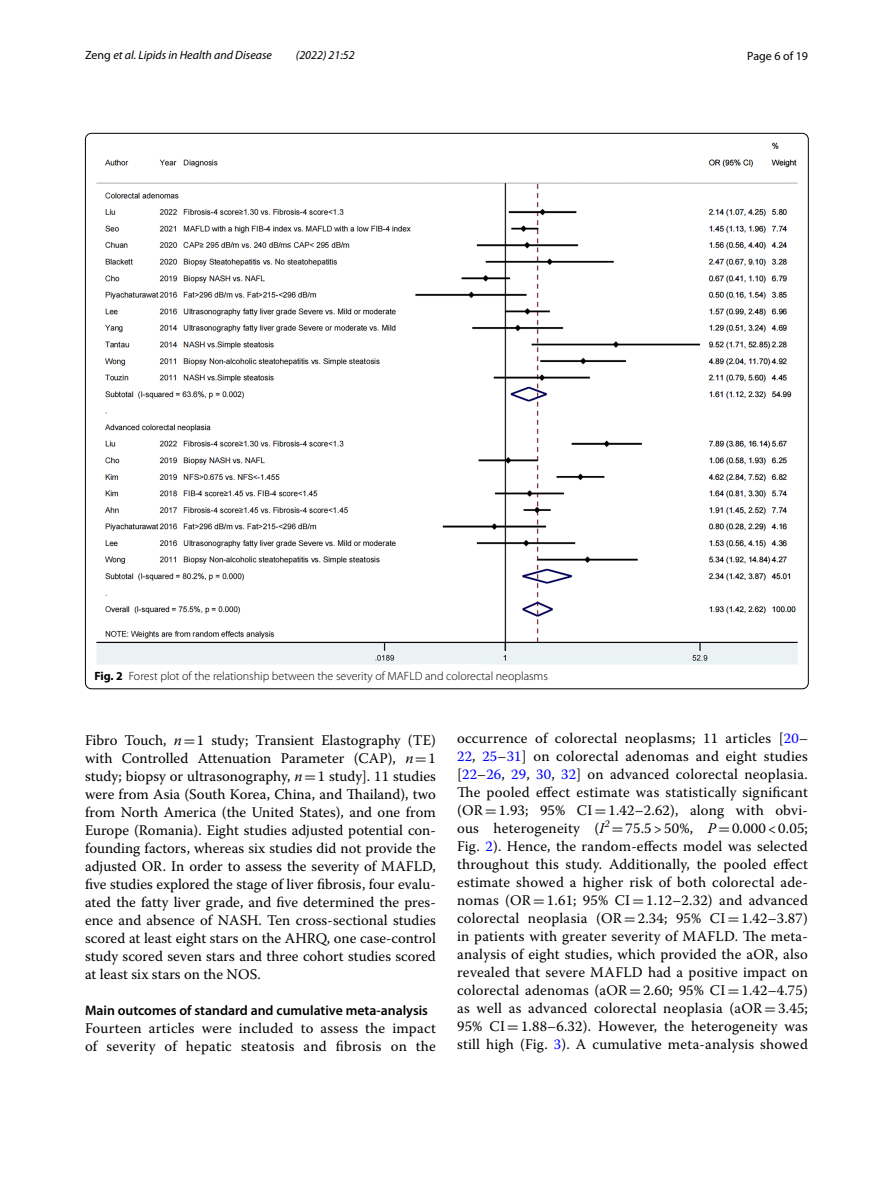
<style>
.page{position:relative;width:893px;height:1187px;background:#fff}
.page>*{position:absolute;margin:0;border:0;box-sizing:border-box;transform-origin:0 0}
.t1{font:14.7px/18px "Warnock Pro";letter-spacing:.015em;color:#000;text-align:justify}
.t2{font:600 13.8px "Myriad Pro";color:#000}
.t3{font:300 12px "Myriad Pro";color:#000}
.t4{font:italic 12px "Myriad Pro";color:#000}
.t5{font:12px "Myriad Pro";color:#000}
.s1{font-style:normal}
.s2{font-weight:700}
.s3{font-style:italic}
.s4{font-family:"MTSY"}
.s5{color:#00f}
</style>
<div class="page">
<img style="left:97px;top:142px;width:700px;height:522px">
<p class="t4" style="left:85px;top:48px;width:188px"><span class="s1">Zeng</span> et al. Lipids in Health and Disease</p>
<p class="t4" style="left:296px;top:48px;width:60px">(2022) 21:52</p>
<p class="t5" style="left:747px;top:48px;width:62px">Page 6 of 19</p>
<p class="t3" style="left:94px;top:669px;width:455px"><span class="s2">Fig. 2</span> Forest plot of the relationship between the severity of MAFLD and colorectal neoplasms</p>
<p class="t1" style="left:85px;top:731px;width:352px">Fibro Touch, <span class="s3">n</span><span class="s4">=</span>1 study; Transient Elastography (TE) with Controlled Attenuation Parameter (CAP), <span class="s3">n</span><span class="s4">=</span>1 study; biopsy or ultrasonography, <span class="s3">n</span><span class="s4">=</span>1 study]. 11 studies were from Asia (South Korea, China, and Thailand), two from North America (the United States), and one from Europe (Romania). Eight studies adjusted potential con&shy;founding factors, whereas six studies did not provide the adjusted OR. In order to assess the severity of MAFLD, five studies explored the stage of liver fibrosis, four evalu&shy;ated the fatty liver grade, and five determined the pres&shy;ence and absence of NASH. Ten cross-sectional studies scored at least eight stars on the AHRQ, one case-control study scored seven stars and three cohort studies scored at least six stars on the NOS.</p>
<p class="t2" style="left:85px;top:1001px;width:344px">Main outcomes of standard and cumulative meta‑analysis</p>
<p class="t1" style="left:85px;top:1019px;width:352px">Fourteen articles were included to assess the impact of severity of hepatic steatosis and fibrosis on the</p>
<p class="t1" style="left:457px;top:729px;width:352px">occurrence of colorectal neoplasms; 11 articles [<span class="s5">20</span>– <span class="s5">22</span>, <span class="s5">25</span>–<span class="s5">31</span>] on colorectal adenomas and eight studies [<span class="s5">22</span>–<span class="s5">26</span>, <span class="s5">29</span>, <span class="s5">30</span>, <span class="s5">32</span>] on advanced colorectal neoplasia.<br>The pooled effect estimate was statistically significant (OR<span class="s4">=</span>1.93; 95% CI<span class="s4">=</span>1.42–2.62), along with obvi&shy;ous heterogeneity (<span class="s3">I</span><sup>2</sup> <span class="s4">=</span>75.5 &gt; 50%, <span class="s3">P</span><span class="s4">=</span>0.000 &lt; 0.05; Fig. <span class="s5">2</span>). Hence, the random-effects model was selected throughout this study. Additionally, the pooled effect estimate showed a higher risk of both colorectal ade&shy;nomas (OR<span class="s4">=</span>1.61; 95% CI<span class="s4">=</span>1.12–2.32) and advanced colorectal neoplasia (OR<span class="s4">=</span>2.34; 95% CI<span class="s4">=</span>1.42–3.87) in patients with greater severity of MAFLD. The meta&shy;analysis of eight studies, which provided the aOR, also revealed that severe MAFLD had a positive impact on colorectal adenomas (aOR<span class="s4">=</span>2.60; 95% CI<span class="s4">=</span>1.42–4.75) as well as advanced colorectal neoplasia (aOR<span class="s4">=</span>3.45; 95% CI<span class="s4">=</span>1.88–6.32). However, the heterogeneity was still high (Fig. <span class="s5">3</span>). A cumulative meta-analysis showed</p>
</div>
